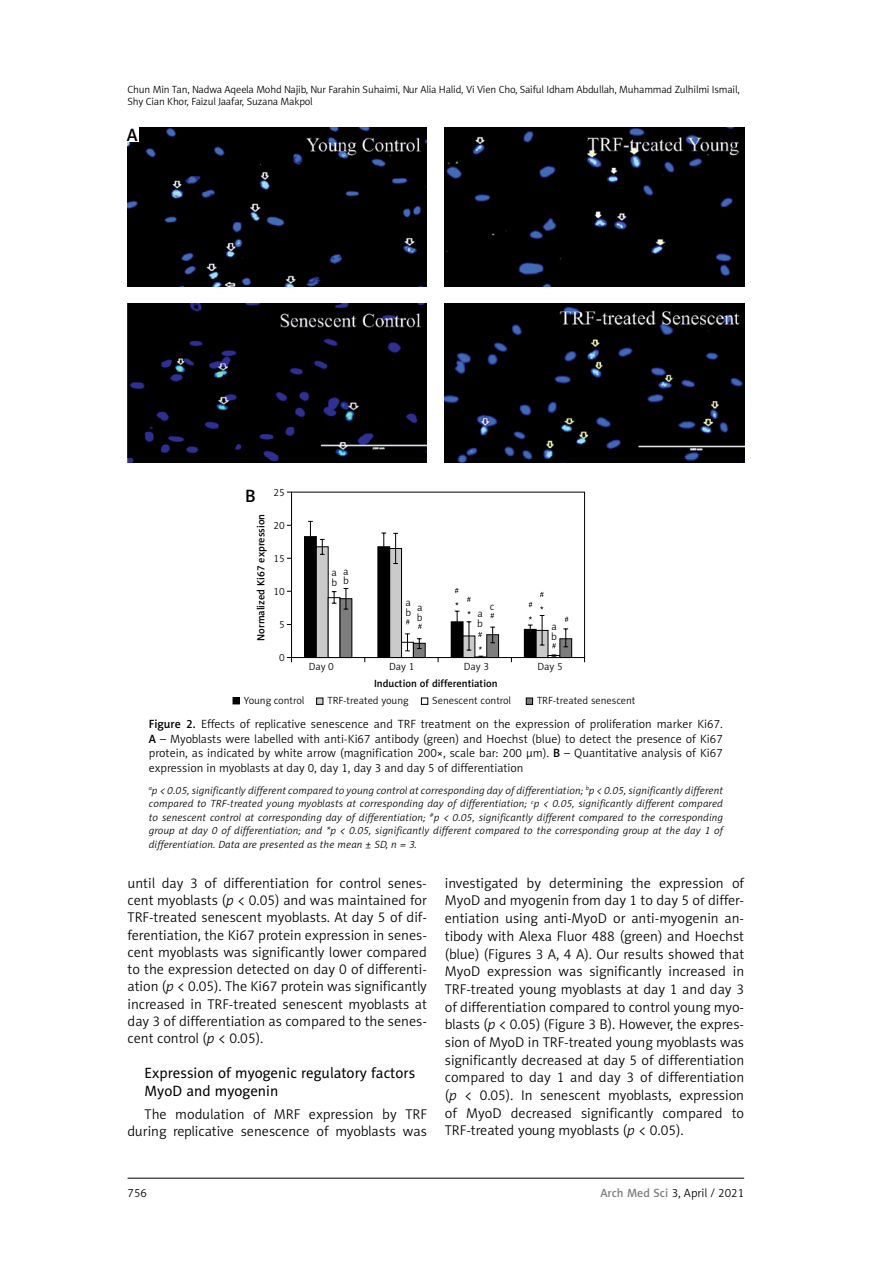
<style>
.page{position:relative;width:893px;height:1263px;background:#fff}
.page>*{position:absolute;margin:0;border:0;box-sizing:border-box;transform-origin:0 0}
.t1{font:18px "Naomi Sans EFN Medium";color:#000}
.t2{font:15px/18px "Naomi Sans EFN";color:#000}
.t3{font:14.25px/17.7px "Naomi Sans EFN Light";color:#000;text-align:justify}
.t4{font:12px/14.4px "Naomi Sans EFN Light";color:#000;text-align:justify}
.t5{font:italic 10.5px/13.5px "Naomi Sans EFN Light";letter-spacing:.015em;color:#000;text-align:justify}
.t6{font:10.5px/12.6px "Naomi Sans EFN Light";letter-spacing:-.015em;color:#000}
.t7{font:10.5px "Naomi Sans EFN Medium";color:#000}
.s1{font-family:"Naomi Sans EFN Medium"}
.s2{font-style:italic}
.s3{font-family:"Naomi Sans EFN Medium";color:#808285}
</style>
<div class="page">
<hr style="left:128px;top:1178px;width:616px;height:1px;background:#000">
<img style="left:128px;top:128px;width:299px;height:159px">
<img style="left:128px;top:303px;width:299px;height:159px">
<img style="left:445px;top:128px;width:299px;height:159px">
<img style="left:445px;top:303px;width:299px;height:159px">
<div style="left:126px;top:127px;width:12px;height:15px;background:#fff"></div>
<svg style="left:287px;top:491px;width:298px;height:172px"></svg>
<div style="left:305px;top:537px;width:11px;height:120px;background:#000"></div>
<div style="left:304px;top:536px;width:13px;height:122px;border:1px solid #000"></div>
<svg style="left:307px;top:521px;width:265px;height:137px"></svg>
<div style="left:233px;top:697px;width:6px;height:7px;background:#000"></div>
<div style="left:233px;top:697px;width:7px;height:7px;border:1px solid #000"></div>
<div style="left:316px;top:698px;width:7px;height:7px;border:1px solid #000"></div>
<div style="left:421px;top:698px;width:7px;height:7px;border:1px solid #000"></div>
<div style="left:526px;top:698px;width:7px;height:6px;background:#7d7d7d"></div>
<div style="left:526px;top:698px;width:7px;height:7px;border:1px solid #000"></div>
<p class="t6" style="left:128px;top:83px;width:614px">Chun Min Tan, Nadwa Aqeela Mohd Najib, Nur Farahin Suhaimi, Nur Alia Halid, Vi Vien Cho, Saiful Idham Abdullah, Muhammad Zulhilmi Ismail,<br>Shy Cian Khor, Faizul Jaafar, Suzana Makpol</p>
<p class="t1" style="left:127px;top:124px;width:12px">A</p>
<p class="t6" style="left:273px;top:486px;width:13px">25</p>
<p class="t6" style="left:273px;top:519px;width:13px">20</p>
<p class="t6" style="left:273px;top:552px;width:13px">15</p>
<p class="t6" style="left:273px;top:585px;width:13px">10</p>
<p class="t6" style="left:279px;top:618px;width:7px">5</p>
<p class="t6" style="left:279px;top:651px;width:7px">0</p>
<p class="t1" style="left:245px;top:486px;width:12px">B</p>
<p class="t7" style="left:255px;top:641px;width:128px;rotate:-90deg">Normalized Ki67 expression</p>
<p class="t6" style="left:332px;top:566px;width:19px">a a</p>
<p class="t6" style="left:331px;top:575px;width:19px">b b</p>
<p class="t6" style="left:406px;top:596px;width:7px">a</p>
<p class="t6" style="left:417px;top:601px;width:7px">a</p>
<p class="t6" style="left:490px;top:600px;width:6px">c</p>
<p class="t6" style="left:405px;top:606px;width:7px">b</p>
<p class="t6" style="left:477px;top:608px;width:7px">a</p>
<p class="t6" style="left:417px;top:611px;width:7px">b</p>
<p class="t6" style="left:477px;top:617px;width:7px">b</p>
<p class="t6" style="left:551px;top:620px;width:7px">a</p>
<p class="t6" style="left:551px;top:630px;width:7px">b</p>
<p class="t6" style="left:309px;top:660px;width:27px">Day 0</p>
<p class="t6" style="left:389px;top:660px;width:27px">Day 1</p>
<p class="t6" style="left:464px;top:660px;width:27px">Day 3</p>
<p class="t6" style="left:538px;top:660px;width:27px">Day 5</p>
<p class="t7" style="left:374px;top:677px;width:125px">Induction of differentiation</p>
<p class="t6" style="left:244px;top:694px;width:62px">Young control</p>
<p class="t6" style="left:327px;top:694px;width:83px">TRF-treated young</p>
<p class="t6" style="left:432px;top:694px;width:80px">Senescent control</p>
<p class="t6" style="left:537px;top:694px;width:100px">TRF-treated senescent</p>
<p class="t4" style="left:149px;top:717px;width:576px"><span class="s1">Figure 2.</span> Effects of replicative senescence and TRF treatment on the expression of proliferation marker Ki67.<br><span class="s1">A</span> – Myoblasts were labelled with anti-Ki67 antibody (green) and Hoechst (blue) to detect the presence of Ki67 protein, as indicated by white arrow (magnification 200×, scale bar: 200 µm). <span class="s1">B</span> – Quantitative analysis of Ki67 expression in myoblasts at day 0, day 1, day 3 and day 5 of differentiation</p>
<p class="t5" style="left:149px;top:783px;width:576px"><sup>a</sup>p &lt; 0.05, significantly different compared to young control at corresponding day of differentiation; <sup>b</sup>p &lt; 0.05, significantly different compared to TRF-treated young myoblasts at corresponding day of differentiation; <sup>c</sup>p &lt; 0.05, significantly different compared to senescent control at corresponding day of differentiation; <sup>#</sup>p &lt; 0.05, significantly different compared to the corresponding group at day 0 of differentiation; and *p &lt; 0.05, significantly different compared to the corresponding group at the day 1 of differentiation. Data are presented as the mean ± SD, n = 3.</p>
<p class="t3" style="left:128px;top:874px;width:301px;line-height:17.2px">until day 3 of differentiation for control senes&shy;cent myoblasts (<span class="s2">p</span> &lt; 0.05) and was maintained for TRF-treated senescent myoblasts. At day 5 of dif&shy;ferentiation, the Ki67 protein expression in senes&shy;cent myoblasts was significantly lower compared to the expression detected on day 0 of differenti&shy;ation (<span class="s2">p</span> &lt; 0.05). The Ki67 protein was significantly increased in TRF-treated senescent myoblasts at day 3 of differentiation as compared to the senes&shy;cent control (<span class="s2">p</span> &lt; 0.05).</p>
<p class="t2" style="left:145px;top:1063px;width:272px">Expression of myogenic regulatory factors<br>MyoD and myogenin</p>
<p class="t3" style="left:128px;top:1106px;width:301px;line-height:17.2px;text-align:right">The modulation of MRF expression by TRF during replicative senescence of myoblasts was</p>
<p class="t3" style="left:445px;top:874px;width:301px">investigated by determining the expression of MyoD and myogenin from day 1 to day 5 of differ&shy;entiation using anti-MyoD or anti-myogenin an&shy;tibody with Alexa Fluor 488 (green) and Hoechst (blue) (Figures 3 A, 4 A). Our results showed that MyoD expression was significantly increased in TRF-treated young myoblasts at day 1 and day 3 of differentiation compared to control young myo&shy;blasts (<span class="s2">p</span> &lt; 0.05) (Figure 3 B). However, the expres&shy;sion of MyoD in TRF-treated young myoblasts was significantly decreased at day 5 of differentiation compared to day 1 and day 3 of differentiation (<span class="s2">p</span> &lt; 0.05). In senescent myoblasts, expression of MyoD decreased significantly compared to TRF-treated young myoblasts (<span class="s2">p</span> &lt; 0.05).</p>
<p class="t4" style="left:128px;top:1186px;width:21px">756</p>
<p class="t4" style="left:600px;top:1186px;width:145px"><span class="s3">Arch Med Sci</span> 3, April / 2021</p>
</div>
